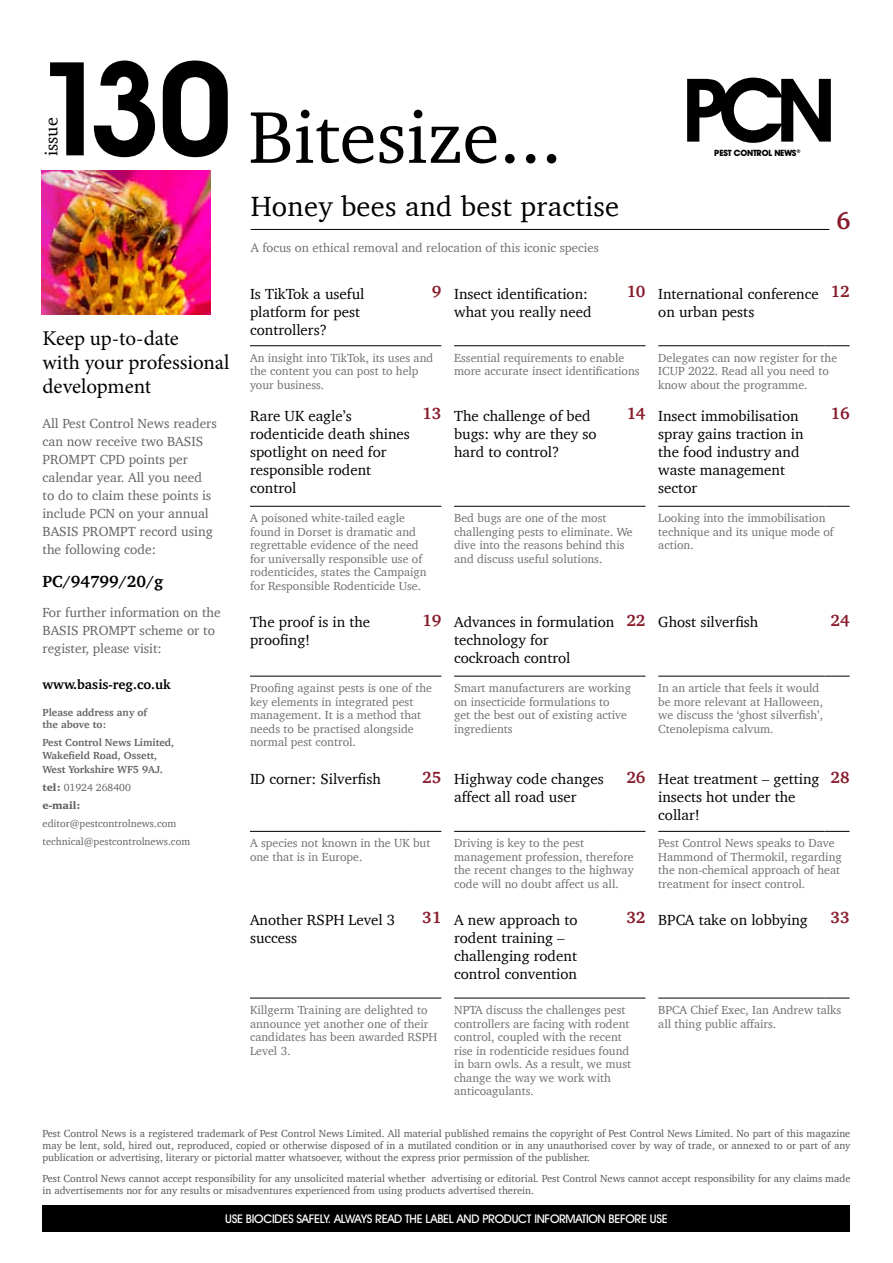
<style>
.page{position:relative;width:893px;height:1263px;background:#fff}
.page>*{position:absolute;margin:0;border:0;box-sizing:border-box;transform-origin:0 0}
.t1{font:600 130.8px "Avant Garde IT Cby BT";color:#000}
.t2{font:600 88.2px "Avant Garde IT Cby BT";color:#000}
.t3{font:75px "Charter";color:#000}
.t4{font:28.5px "Charter";letter-spacing:.01em;color:#000}
.t5{font:700 24px "Charter";color:#881c2c}
.t6{font:21px/24px "Minion Pro";letter-spacing:-.005em;color:#000}
.t7{font:18px "Charter";color:#000}
.t8{font:700 16.5px "Charter";color:#000}
.t9{font:700 16.5px "Charter";color:#881c2c}
.t10{font:15px/18px "Charter";color:#000}
.t11{font:13.5px/18px "Charter";color:#646363}
.t12{font:700 13.5px "Charter";color:#000}
.t13{font:12.75px "Charter";color:#706f6f}
.t14{font:12px/13.5px "Charter";color:#706f6f}
.t15{font:500 12px "Avant Garde IT Cby BT";letter-spacing:-.025em;color:#fff}
.t16{font:10.5px/12px "Charter";color:#575756;text-align:justify}
.t17{font:700 10.5px/13.5px "Charter";color:#646363}
.t18{font:10.5px/18px "Charter";color:#646363}
.t19{font:900 10.5px/18px "Charter";color:#646363}
.t20{font:700 8.7px "Avant Garde IT Cby BT";letter-spacing:-.025em;color:#000}
.t21{font:700 5.1px "Avant Garde IT Cby BT";color:#000}
.s1{font-weight:400}
.s2{font-weight:700;font-size:16.5px;color:#881c2c}
</style>
<div class="page">
<img style="left:42px;top:171px;width:169px;height:144px">
<div style="left:43px;top:1205px;width:807px;height:27px;background:#000"></div>
<hr style="left:251px;top:229px;width:578px;height:1px;background:#000">
<hr style="left:250px;top:345px;width:161px;height:1px;background:#000">
<hr style="left:411px;top:345px;width:30px;height:1px;background:#000">
<hr style="left:454px;top:345px;width:161px;height:1px;background:#000">
<hr style="left:615px;top:345px;width:30px;height:1px;background:#000">
<hr style="left:658px;top:345px;width:167px;height:1px;background:#000">
<svg style="left:825px;top:345px;width:25px;height:1px"></svg>
<hr style="left:250px;top:506px;width:161px;height:1px;background:#000">
<hr style="left:411px;top:506px;width:30px;height:1px;background:#000">
<hr style="left:454px;top:506px;width:161px;height:1px;background:#000">
<hr style="left:615px;top:506px;width:30px;height:1px;background:#000">
<hr style="left:658px;top:506px;width:167px;height:1px;background:#000">
<svg style="left:825px;top:506px;width:25px;height:1px"></svg>
<hr style="left:250px;top:676px;width:161px;height:1px;background:#000">
<hr style="left:411px;top:676px;width:30px;height:1px;background:#000">
<hr style="left:454px;top:676px;width:161px;height:1px;background:#000">
<hr style="left:615px;top:676px;width:30px;height:1px;background:#000">
<hr style="left:658px;top:676px;width:167px;height:1px;background:#000">
<svg style="left:825px;top:676px;width:25px;height:1px"></svg>
<hr style="left:250px;top:831px;width:161px;height:1px;background:#000">
<hr style="left:411px;top:831px;width:30px;height:1px;background:#000">
<hr style="left:454px;top:831px;width:161px;height:1px;background:#000">
<hr style="left:615px;top:831px;width:30px;height:1px;background:#000">
<hr style="left:658px;top:831px;width:167px;height:1px;background:#000">
<svg style="left:825px;top:831px;width:25px;height:1px"></svg>
<hr style="left:250px;top:998px;width:161px;height:1px;background:#000">
<hr style="left:411px;top:998px;width:30px;height:1px;background:#000">
<hr style="left:454px;top:998px;width:161px;height:1px;background:#000">
<hr style="left:615px;top:998px;width:30px;height:1px;background:#000">
<hr style="left:658px;top:998px;width:167px;height:1px;background:#000">
<svg style="left:825px;top:998px;width:25px;height:1px"></svg>
<h1 class="t1" style="left:34px;top:30px;width:201px">130</h1>
<h3 class="t7" style="left:36px;top:156px;width:40px;rotate:-90deg">issue</h3>
<h3 class="t6" style="left:43px;top:326px;width:189px">Keep up-to-date<br>with your professional development</h3>
<p class="t11" style="left:43px;top:414px;width:176px">All Pest Control News readers can now receive two BASIS<br>PROMPT CPD points per calendar year. All you need to do to claim these points is include PCN on your annual<br>BASIS PROMPT record using the following code:</p>
<h3 class="t8" style="left:43px;top:567px;width:122px">PC/94799/20/g</h3>
<p class="t11" style="left:43px;top:603px;width:180px">For further information on the<br>BASIS PROMPT scheme or to register, please visit:</p>
<p class="t12" style="left:43px;top:673px;width:130px">www.basis-reg.co.uk</p>
<p class="t17" style="left:43px;top:706px;width:106px;line-height:12px">Please address any of the above to:</p>
<p class="t17" style="left:43px;top:735px;width:133px">Pest Control News Limited,<br>Wakefield Road, Ossett,<br>West Yorkshire WF5 9AJ.</p>
<p class="t19" style="left:43px;top:778px;width:90px">tel: <span class="s1">01924 268400 </span>e-mail:</p>
<p class="t18" style="left:43px;top:814px;width:149px">editor@pestcontrolnews.com technical@pestcontrolnews.com</p>
<h3 class="t3" style="left:248px;top:72px;width:315px">Bitesize...</h3>
<h3 class="t4" style="left:251px;top:182px;width:370px">Honey bees and best practise</h3>
<p class="t13" style="left:251px;top:236px;width:350px">A focus on ethical removal and relocation of this iconic species</p>
<h2 class="t2" style="left:682px;top:57px;width:156px">PCN</h2>
<p class="t20" style="left:714px;top:148px;width:84px">PEST CONTROL NEWS</p>
<p class="t21" style="left:796px;top:148px;width:6px">®</p>
<h3 class="t5" style="left:836px;top:200px;width:15px">6</h3>
<p class="t10" style="left:250px;top:284px;width:116px">Is TikTok a useful platform for pest controllers?</p>
<p class="t10" style="left:432px;top:284px;width:161px;text-align:right"><span class="s2">9</span> Insect identification: what you really need</p>
<p class="t10" style="left:658px;top:284px;width:162px;text-indent:-32px"><span class="s2">10</span> International conference on urban pests</p>
<h3 class="t9" style="left:830px;top:277px;width:21px">12</h3>
<p class="t14" style="left:250px;top:351px;width:185px">An insight into TikTok, its uses and the content you can post to help your business.</p>
<p class="t14" style="left:454px;top:351px;width:187px">Essential requirements to enable more accurate insect identifications</p>
<p class="t14" style="left:658px;top:351px;width:180px">Delegates can now register for the<br>ICUP 2022. Read all you need to know about the programme.</p>
<p class="t10" style="left:250px;top:406px;width:161px">Rare UK eagle’s rodenticide death shines spotlight on need for responsible rodent control</p>
<p class="t10" style="left:454px;top:406px;width:144px;text-indent:-32px"><span class="s2">13</span> The challenge of bed bugs: why are they so hard to control?</p>
<p class="t10" style="left:658px;top:406px;width:147px;text-indent:-32px"><span class="s2">14</span> Insect immobilisation spray gains traction in the food industry and waste management sector</p>
<h3 class="t9" style="left:830px;top:399px;width:21px">16</h3>
<p class="t14" style="left:250px;top:511px;width:178px">A poisoned white-tailed eagle found in Dorset is dramatic and regrettable evidence of the need for universally responsible use of rodenticides, states the Campaign for Responsible Rodenticide Use.</p>
<p class="t14" style="left:454px;top:511px;width:180px">Bed bugs are one of the most challenging pests to eliminate. We dive into the reasons behind this and discuss useful solutions.</p>
<p class="t14" style="left:658px;top:511px;width:177px">Looking into the immobilisation technique and its unique mode of action.</p>
<p class="t10" style="left:250px;top:613px;width:122px">The proof is in the proofing!</p>
<p class="t10" style="left:454px;top:613px;width:162px;text-indent:-32px"><span class="s2">19</span> Advances in formulation technology for cockroach control</p>
<p class="t10" style="left:626px;top:613px;width:134px"><span class="s2">22</span> Ghost silverfish</p>
<h3 class="t9" style="left:830px;top:606px;width:21px">24</h3>
<p class="t14" style="left:250px;top:681px;width:184px">Proofing against pests is one of the key elements in integrated pest management. It is a method that needs to be practised alongside normal pest control.</p>
<p class="t14" style="left:454px;top:681px;width:178px">Smart manufacturers are working on insecticide formulations to<br>get the best out of existing active ingredients</p>
<p class="t14" style="left:658px;top:681px;width:166px">In an article that feels it would be more relevant at Halloween, we discuss the ‘ghost silverfish’,<br>Ctenolepisma calvum.</p>
<p class="t10" style="left:250px;top:770px;width:132px">ID corner: Silverfish</p>
<p class="t10" style="left:422px;top:770px;width:183px;text-align:center"><span class="s2">25</span> Highway code changes affect all road user</p>
<p class="t10" style="left:658px;top:770px;width:163px;text-indent:-32px"><span class="s2">26</span> Heat treatment – getting insects hot under the collar!</p>
<h3 class="t9" style="left:830px;top:763px;width:21px">28</h3>
<p class="t14" style="left:250px;top:836px;width:182px">A species not known in the UK but one that is in Europe.</p>
<p class="t14" style="left:454px;top:836px;width:181px">Driving is key to the pest management profession, therefore the recent changes to the highway code will no doubt affect us all.</p>
<p class="t14" style="left:658px;top:836px;width:185px">Pest Control News speaks to Dave<br>Hammond of Thermokil, regarding the non-chemical approach of heat treatment for insect control.</p>
<p class="t10" style="left:250px;top:911px;width:147px">Another RSPH Level 3 success</p>
<p class="t10" style="left:454px;top:911px;width:125px;text-indent:-32px"><span class="s2">31</span> A new approach to rodent training – challenging rodent control convention</p>
<p class="t10" style="left:626px;top:911px;width:183px"><span class="s2">32</span> BPCA take on lobbying</p>
<h3 class="t9" style="left:830px;top:903px;width:21px">33</h3>
<p class="t14" style="left:250px;top:1003px;width:189px">Killgerm Training are delighted to announce yet another one of their candidates has been awarded RSPH<br>Level 3.</p>
<p class="t14" style="left:454px;top:1003px;width:178px">NPTA discuss the challenges pest controllers are facing with rodent control, coupled with the recent rise in rodenticide residues found in barn owls. As a result, we must change the way we work with anticoagulants.</p>
<p class="t14" style="left:658px;top:1003px;width:184px">BPCA Chief Exec, Ian Andrew talks all thing public affairs.</p>
<p class="t16" style="left:43px;top:1127px;width:809px">Pest Control News is a registered trademark of Pest Control News Limited. All material published remains the copyright of Pest Control News Limited. No part of this magazine may be lent, sold, hired out, reproduced, copied or otherwise disposed of in a mutilated condition or in any unauthorised cover by way of trade, or annexed to or part of any publication or advertising, literary or pictorial matter whatsoever, without the express prior permission of the publisher.</p>
<p class="t16" style="left:43px;top:1172px;width:809px">Pest Control News cannot accept responsibility for any unsolicited material whether advertising or editorial. Pest Control News cannot accept responsibility for any claims made in advertisements nor for any results or misadventures experienced from using products advertised therein.</p>
<p class="t15" style="left:225px;top:1212px;width:444px">USE BIOCIDES SAFELY. ALWAYS READ THE LABEL AND PRODUCT INFORMATION BEFORE USE</p>
</div>
